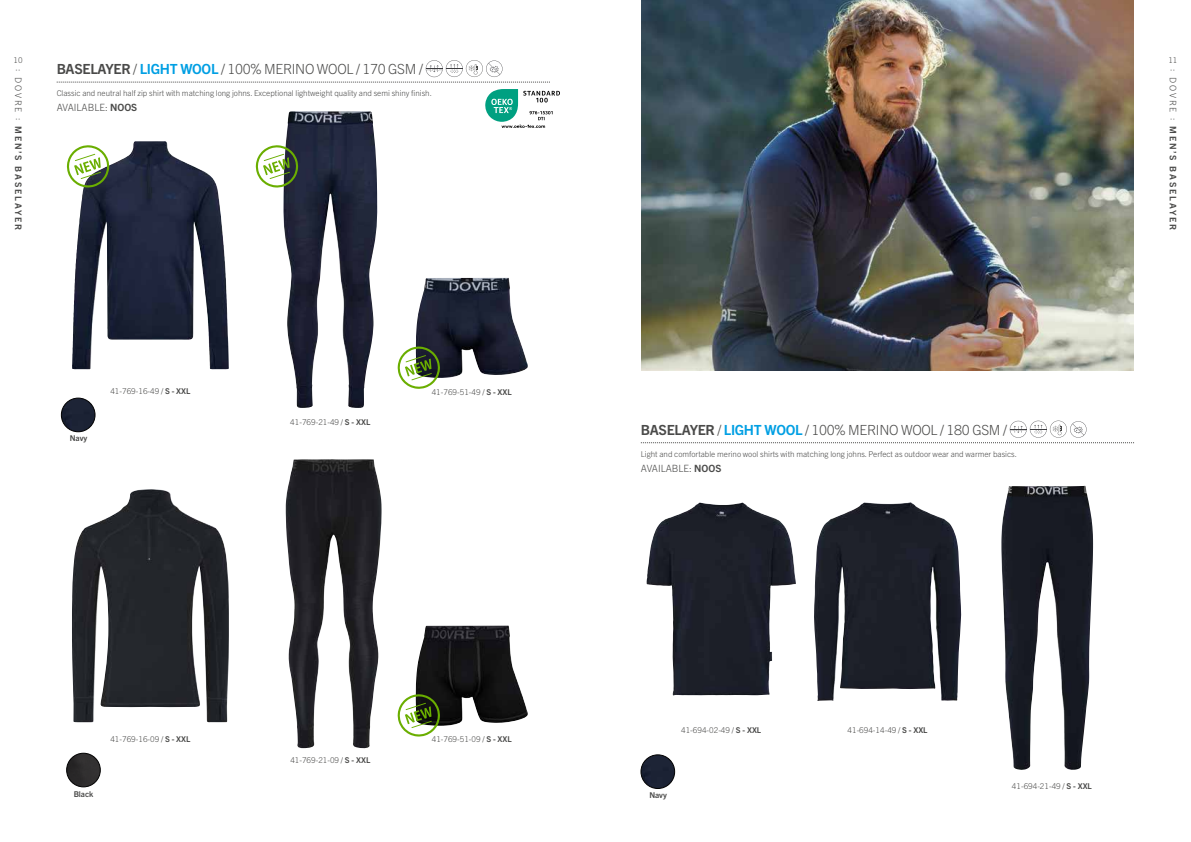
<style>
.page{position:relative;width:1191px;height:842px;background:#fff}
.page>*{position:absolute;margin:0;border:0;box-sizing:border-box;transform-origin:0 0}
.t1{font:300 14px "Trade Gothic Next LT Pro";letter-spacing:-.02em;color:#4a4a49}
.t2{font:300 10px "Trade Gothic Next LT Pro";color:#4a4a49}
.t3{font:700 9px "Trade Gothic Next LT Pro";letter-spacing:.2em;color:#4a4a49}
.t4{font:300 8px "Trade Gothic Next LT Pro";color:#4a4a49}
.t5{font:700 8px "Trade Gothic Next LT Pro";color:#4a4a49}
.s1{font-weight:300}
.s2{font-weight:700}
.s3{font-weight:700;color:#009fe3}
</style>
<div class="page">
<img style="left:641px;top:755px;width:33px;height:33px;border-radius:17px">
<div style="left:641px;top:755px;width:34px;height:34px;border:1px solid #000;border-radius:50%"></div>
<svg style="left:641px;top:421px;width:493px;height:22px"></svg>
<img style="left:646px;top:504px;width:150px;height:191px">
<img style="left:814px;top:502px;width:147px;height:199px">
<img style="left:1001px;top:486px;width:92px;height:284px">
<img style="left:67px;top:753px;width:33px;height:34px;border-radius:17px">
<div style="left:67px;top:753px;width:33px;height:34px;border:1px solid #000;border-radius:50%"></div>
<svg style="left:57px;top:60px;width:493px;height:23px"></svg>
<img style="left:285px;top:459px;width:96px;height:289px">
<img style="left:72px;top:489px;width:157px;height:233px">
<svg style="left:485px;top:89px;width:75px;height:39px"></svg>
<img style="left:416px;top:626px;width:112px;height:100px">
<img style="left:641px;top:0;width:492px;height:370px">
<img style="left:61px;top:398px;width:34px;height:34px;border-radius:17px">
<div style="left:61px;top:398px;width:34px;height:34px;border:1px solid #000;border-radius:50%"></div>
<img style="left:283px;top:111px;width:94px;height:297px">
<img style="left:72px;top:141px;width:92px;height:228px">
<img style="left:416px;top:278px;width:112px;height:100px">
<svg style="left:67px;top:145px;width:42px;height:43px"></svg>
<svg style="left:256px;top:145px;width:42px;height:43px"></svg>
<svg style="left:397px;top:346px;width:43px;height:43px"></svg>
<svg style="left:397px;top:694px;width:43px;height:43px"></svg>
<p class="t4" style="left:14px;top:54px;width:11px">10</p>
<p class="t3" style="left:25px;top:69px;width:162px;rotate:90deg"><span class="s1">: DOVRE :</span> MEN’S BASELAYER</p>
<h1 class="t1" style="left:57px;top:59px;width:368px"><span class="s2">BASELAYER</span> / <span class="s3">LIGHT WOOL</span> / 100% MERINO WOOL / 170 GSM /</h1>
<p class="t4" style="left:57px;top:88px;width:377px">Classic and neutral half zip shirt with matching long johns. Exceptional lightweight quality and semi shiny finish.</p>
<p class="t2" style="left:57px;top:101px;width:82px">AVAILABLE: <span class="s2">NOOS</span></p>
<p class="t5" style="left:70px;top:433px;width:19px">Navy</p>
<p class="t4" style="left:110px;top:385px;width:81px">41-769-16-49 / <span class="s2">S - XXL</span></p>
<p class="t4" style="left:290px;top:417px;width:81px">41-769-21-49 / <span class="s2">S - XXL</span></p>
<p class="t4" style="left:432px;top:386px;width:81px">41-769-51-49 / <span class="s2">S - XXL</span></p>
<p class="t4" style="left:110px;top:733px;width:81px">41-769-16-09 / <span class="s2">S - XXL</span></p>
<p class="t5" style="left:74px;top:788px;width:21px">Black</p>
<p class="t4" style="left:290px;top:754px;width:81px">41-769-21-09 / <span class="s2">S - XXL</span></p>
<p class="t4" style="left:432px;top:734px;width:81px">41-769-51-09 / <span class="s2">S - XXL</span></p>
<h1 class="t1" style="left:641px;top:420px;width:367px"><span class="s2">BASELAYER</span> / <span class="s3">LIGHT WOOL</span> / 100% MERINO WOOL / 180 GSM /</h1>
<p class="t4" style="left:641px;top:448px;width:378px">Light and comfortable merino wool shirts with matching long johns. Perfect as outdoor wear and warmer basics.</p>
<p class="t2" style="left:641px;top:461px;width:82px">AVAILABLE: <span class="s2">NOOS</span></p>
<p class="t4" style="left:1168px;top:54px;width:11px">11</p>
<p class="t3" style="left:1179px;top:69px;width:162px;rotate:90deg"><span class="s1">: DOVRE :</span> MEN’S BASELAYER</p>
<p class="t4" style="left:681px;top:725px;width:81px">41-694-02-49 / <span class="s2">S - XXL</span></p>
<p class="t4" style="left:847px;top:725px;width:81px">41-694-14-49 / <span class="s2">S - XXL</span></p>
<p class="t5" style="left:649px;top:789px;width:19px">Navy</p>
<p class="t4" style="left:1012px;top:781px;width:81px">41-694-21-49 / <span class="s2">S - XXL</span></p>
</div>
